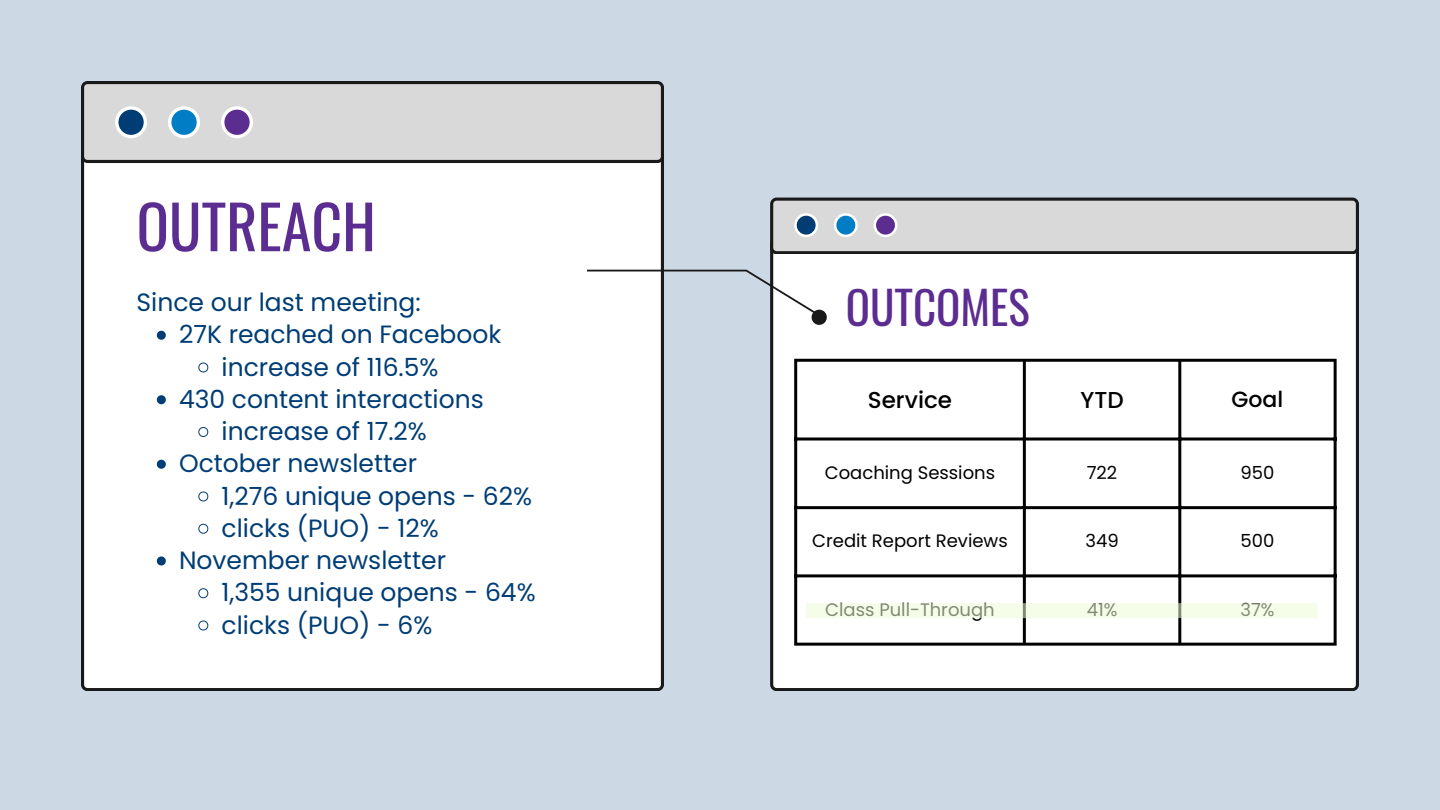
<style>
.page{position:relative;width:1440px;height:810px;background:#ccd8e4}
.page>*{position:absolute;margin:0;border:0;box-sizing:border-box;transform-origin:0 0}
.t1{font:60px "Oswald";color:#5c2d91}
.t2{font:45px "Oswald";color:#5c2d91}
.t3{font:25px "Poppins";color:#003d75}
.t4{font:500 23px "Poppins";color:#000}
.t5{font:500 22px "Poppins";color:#000}
.t6{font:18px "Poppins";color:#000}
</style>
<div class="page">
<div style="left:81px;top:163px;width:583px;height:528px;background:#fff"></div>
<svg style="left:81px;top:81px;width:583px;height:82px;fill:#d9d9d9"></svg>
<svg style="left:115px;top:106px;width:32px;height:32px"></svg>
<div style="left:118px;top:110px;width:26px;height:25px;background:#003d75;border-radius:50%"></div>
<svg style="left:168px;top:106px;width:32px;height:32px"></svg>
<div style="left:171px;top:110px;width:26px;height:25px;background:#007dc5;border-radius:50%"></div>
<svg style="left:221px;top:106px;width:32px;height:32px"></svg>
<div style="left:224px;top:110px;width:26px;height:25px;background:#5c2d91;border-radius:50%"></div>
<div style="left:770px;top:254px;width:589px;height:437px;background:#fff"></div>
<svg style="left:770px;top:198px;width:589px;height:56px"></svg>
<div style="left:876px;top:216px;width:19px;height:19px;background:#5c2d91;border-radius:50%"></div>
<svg style="left:588px;top:270px;width:239px;height:55px"></svg>
<hr style="left:794px;top:362px;width:3px;height:281px;background:#000">
<hr style="left:1023px;top:362px;width:3px;height:281px;background:#000">
<hr style="left:1178px;top:362px;width:3px;height:281px;background:#000">
<hr style="left:1334px;top:362px;width:3px;height:281px;background:#000">
<hr style="left:794px;top:359px;width:543px;height:3px;background:#000">
<hr style="left:794px;top:438px;width:543px;height:3px;background:#000">
<hr style="left:794px;top:506px;width:543px;height:3px;background:#000">
<hr style="left:794px;top:574px;width:543px;height:3px;background:#000">
<hr style="left:794px;top:643px;width:543px;height:3px;background:#000">
<svg style="left:157px;top:331px;width:9px;height:9px"></svg>
<svg style="left:198px;top:362px;width:11px;height:11px"></svg>
<svg style="left:157px;top:395px;width:9px;height:9px"></svg>
<svg style="left:198px;top:427px;width:11px;height:10px"></svg>
<svg style="left:157px;top:460px;width:9px;height:9px"></svg>
<svg style="left:198px;top:491px;width:11px;height:11px"></svg>
<svg style="left:198px;top:523px;width:11px;height:11px"></svg>
<svg style="left:157px;top:556px;width:9px;height:9px"></svg>
<svg style="left:198px;top:588px;width:11px;height:11px"></svg>
<svg style="left:198px;top:620px;width:11px;height:11px"></svg>
<div style="left:806px;top:603px;width:511px;height:15px;background:#f5fde8"></div>
<h1 class="t1" style="left:137px;top:173px;width:241px">OUTREACH</h1>
<p class="t3" style="left:137px;top:288px;width:286px">Since our last meeting:</p>
<p class="t3" style="left:179px;top:320px;width:324px">27K reached on Facebook</p>
<p class="t3" style="left:222px;top:352px;width:218px">increase of 116.5%</p>
<p class="t3" style="left:179px;top:385px;width:306px">430 content interactions</p>
<p class="t3" style="left:222px;top:417px;width:207px">increase of 17.2%</p>
<p class="t3" style="left:179px;top:449px;width:240px">October newsletter</p>
<p class="t3" style="left:222px;top:481px;width:312px">1,276 unique opens - 62%</p>
<p class="t3" style="left:222px;top:514px;width:219px">clicks (PUO) - 12%</p>
<p class="t3" style="left:179px;top:546px;width:268px">November newsletter</p>
<p class="t3" style="left:222px;top:578px;width:316px">1,355 unique opens - 64%</p>
<p class="t3" style="left:222px;top:610px;width:212px">clicks (PUO) - 6%</p>
<h2 class="t2" style="left:846px;top:268px;width:186px">OUTCOMES</h2>
<p class="t4" style="left:868px;top:386px;width:86px">Service</p>
<p class="t4" style="left:1080px;top:386px;width:45px">YTD</p>
<p class="t5" style="left:1232px;top:386px;width:53px">Goal</p>
<p class="t6" style="left:825px;top:462px;width:172px">Coaching Sessions</p>
<p class="t6" style="left:1087px;top:462px;width:32px">722</p>
<p class="t6" style="left:1240px;top:462px;width:35px">950</p>
<p class="t6" style="left:812px;top:531px;width:197px">Credit Report Reviews</p>
<p class="t6" style="left:1085px;top:531px;width:35px">349</p>
<p class="t6" style="left:1240px;top:531px;width:35px">500</p>
<p class="t6" style="left:825px;top:599px;width:171px">Class Pull-Through</p>
<p class="t6" style="left:1087px;top:599px;width:32px">41%</p>
<p class="t6" style="left:1240px;top:599px;width:36px">37%</p>
</div>
